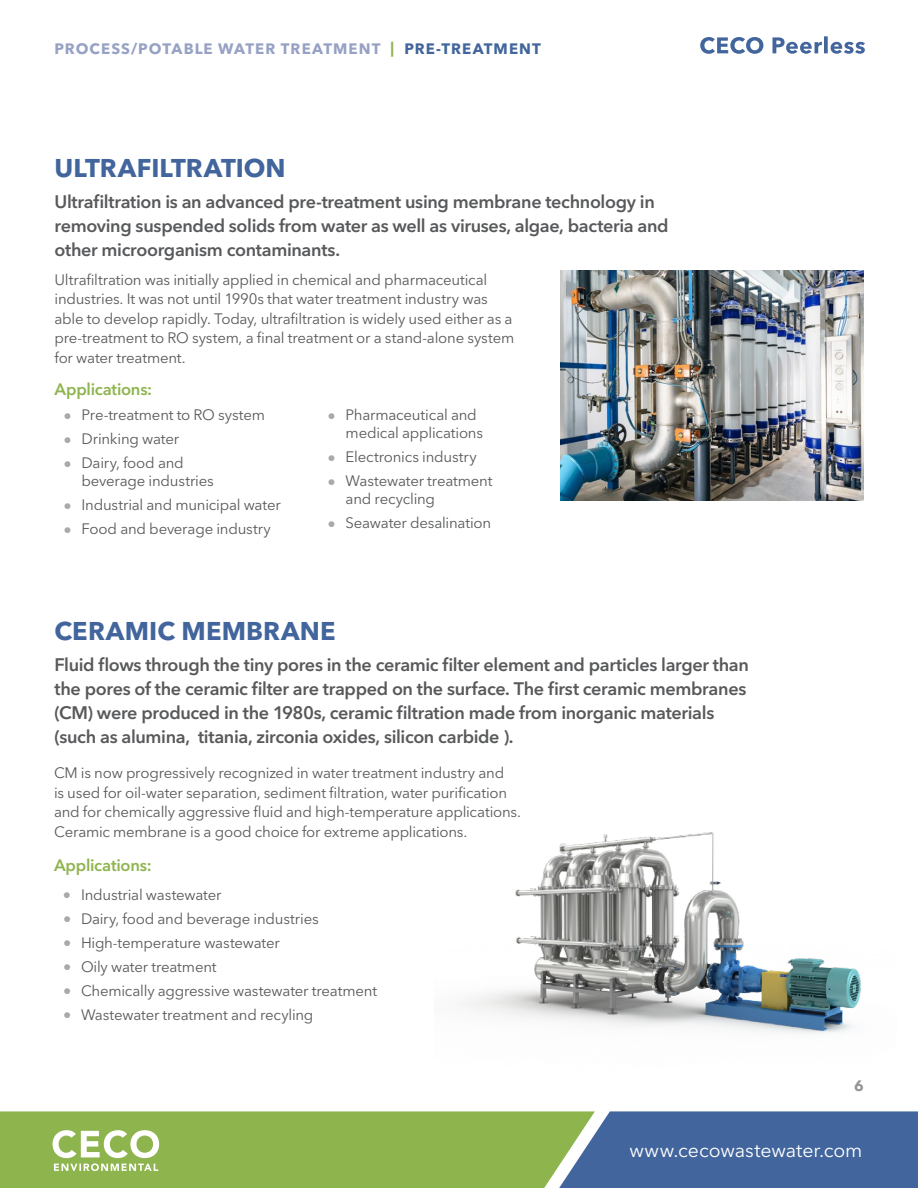
<style>
.page{position:relative;width:918px;height:1188px;background:#fff}
.page>*{position:absolute;margin:0;border:0;box-sizing:border-box;transform-origin:0 0}
.t1{font:700 25.5px "Avenir Next LT Pro";letter-spacing:.005em;color:#41659c}
.t2{font:19.5px "Avenir Next LT Pro";letter-spacing:-.005em;color:#fff}
.t3{font:600 18px/24px "Avenir Next LT Pro";letter-spacing:-.02em;color:#58595b}
.t4{font:600 16.5px "Avenir Next LT Pro";letter-spacing:-.015em;color:#8eb44e}
.t5{font:15px/19.5px "Avenir Next LT Pro";letter-spacing:-.015em;color:#58595b}
.t6{font:700 15px "Avenir Next LT Pro";letter-spacing:.07em;color:#96a1c4}
.t7{font:700 15px "Avenir Next LT Pro";color:#939598}
.s1{color:#8eb44e}
.s2{color:#41659c}
.s3{font-size:16.5px;color:#a7a9ac}
</style>
<div class="page">
<div style="left:595px;top:1111px;width:323px;height:77px;background:#41659c"></div>
<svg style="left:700px;top:36px;width:165px;height:18px"></svg>
<div style="left:0;top:1111px;width:595px;height:77px;background:#8eb44e"></div>
<img style="left:561px;top:270px;width:303px;height:231px">
<img style="left:464px;top:832px;width:397px;height:202px">
<svg style="left:53px;top:1130px;width:106px;height:41px"></svg>
<p class="t6" style="left:55px;top:40px;width:488px">PROCESS/POTABLE WATER TREATMENT <span class="s1">|</span> <span class="s2">PRE-TREATMENT</span></p>
<h1 class="t1" style="left:55px;top:153px;width:233px">ULTRAFILTRATION</h1>
<p class="t3" style="left:55px;top:190px;width:616px">Ultrafiltration is an advanced pre-treatment using membrane technology in removing suspended solids from water as well as viruses, algae, bacteria and other microorganism contaminants.</p>
<p class="t5" style="left:55px;top:270px;width:461px">Ultrafiltration was initially applied in chemical and pharmaceutical industries. It was not until 1990s that water treatment industry was able to develop rapidly. Today, ultrafiltration is widely used either as a pre-treatment to RO system, a final treatment or a stand-alone system for water treatment.</p>
<p class="t4" style="left:55px;top:379px;width:99px">Applications:</p>
<p class="t5" style="left:64px;top:405px;width:203px"><span class="s3">•</span> Pre-treatment to RO system</p>
<p class="t5" style="left:64px;top:429px;width:117px"><span class="s3">•</span> Drinking water</p>
<p class="t5" style="left:82px;top:454px;width:134px;line-height:18px;text-indent:-18px"><span class="s3">•</span> Dairy, food and beverage industries</p>
<p class="t5" style="left:64px;top:495px;width:219px"><span class="s3">•</span> Industrial and municipal water</p>
<p class="t5" style="left:64px;top:519px;width:209px"><span class="s3">•</span> Food and beverage industry</p>
<p class="t5" style="left:346px;top:406px;width:139px;line-height:18px;text-indent:-18px"><span class="s3">•</span> Pharmaceutical and medical applications</p>
<p class="t5" style="left:328px;top:447px;width:151px"><span class="s3">•</span> Electronics industry</p>
<p class="t5" style="left:346px;top:472px;width:148px;line-height:18px;text-indent:-18px"><span class="s3">•</span> Wastewater treatment and recycling</p>
<p class="t5" style="left:328px;top:513px;width:165px"><span class="s3">•</span> Seawater desalination</p>
<h1 class="t1" style="left:55px;top:616px;width:283px">CERAMIC MEMBRANE</h1>
<p class="t3" style="left:55px;top:653px;width:696px">Fluid flows through the tiny pores in the ceramic filter element and particles larger than the pores of the ceramic filter are trapped on the surface. The first ceramic membranes (CM) were produced in the 1980s, ceramic filtration made from inorganic materials (such as alumina, titania, zirconia oxides, silicon carbide ).</p>
<p class="t5" style="left:54px;top:763px;width:469px">CM is now progressively recognized in water treatment industry and<br>is used for oil-water separation, sediment filtration, water purification and for chemically aggressive fluid and high-temperature applications.<br>Ceramic membrane is a good choice for extreme applications.</p>
<p class="t4" style="left:54px;top:856px;width:99px">Applications:</p>
<p class="t5" style="left:63px;top:885px;width:160px"><span class="s3">•</span> Industrial wastewater</p>
<p class="t5" style="left:63px;top:909px;width:257px"><span class="s3">•</span> Dairy, food and beverage industries</p>
<p class="t5" style="left:63px;top:933px;width:218px"><span class="s3">•</span> High-temperature wastewater</p>
<p class="t5" style="left:63px;top:957px;width:155px"><span class="s3">•</span> Oily water treatment</p>
<p class="t5" style="left:63px;top:981px;width:316px"><span class="s3">•</span> Chemically aggressive wastewater treatment</p>
<p class="t5" style="left:63px;top:1005px;width:252px"><span class="s3">•</span> Wastewater treatment and recyling</p>
<p class="t7" style="left:854px;top:1077px;width:11px">6</p>
<h2 class="t2" style="left:629px;top:1139px;width:235px">www.cecowastewater.com</h2>
</div>
